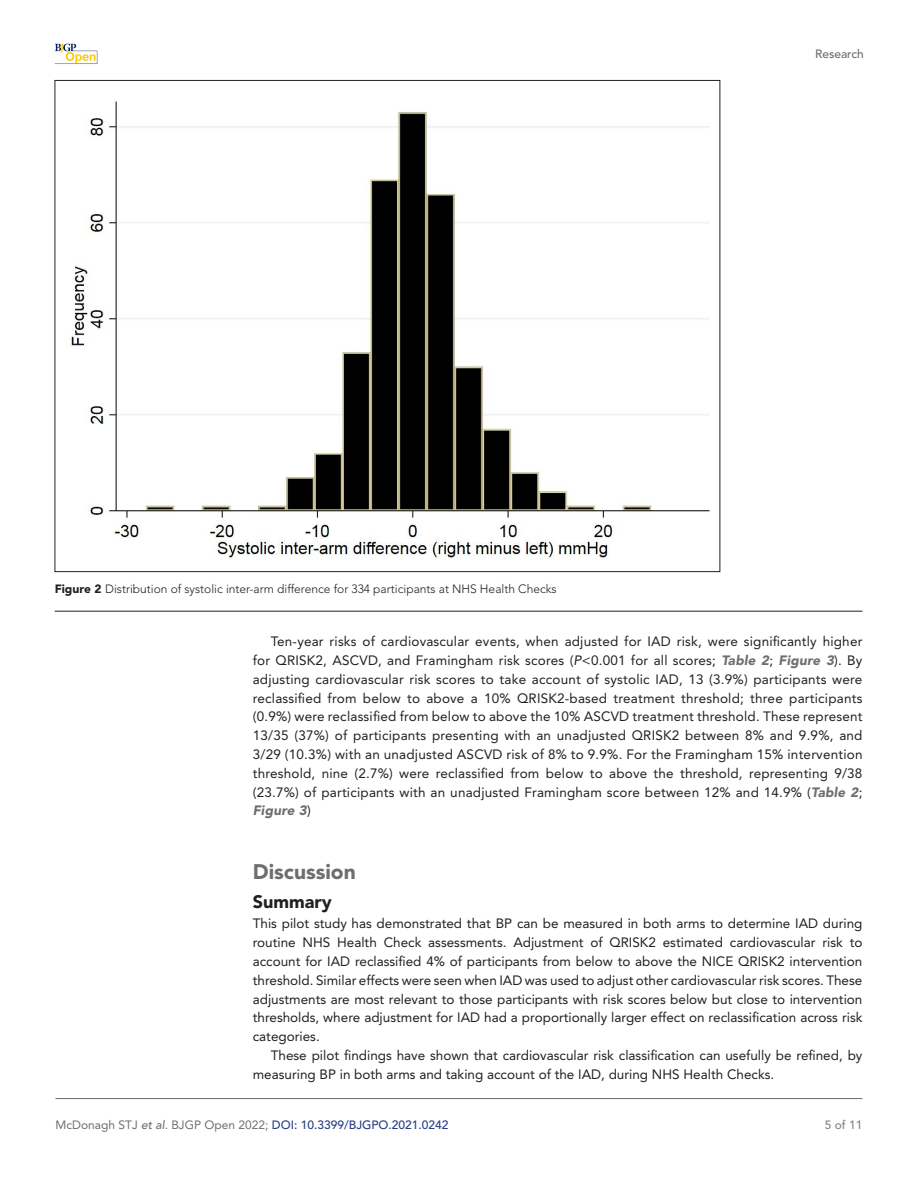
<style>
.page{position:relative;width:918px;height:1188px;background:#fff}
.page>*{position:absolute;margin:0;border:0;box-sizing:border-box;transform-origin:0 0}
.t1{font:900 21px "Avenir LT Std";color:#6e6d70}
.t2{font:900 18px "Avenir LT Std";color:#231f20}
.t3{font:13.5px/18.8px "Avenir LT Std";color:#231f20;text-align:justify}
.t4{font:300 12px "Avenir LT Std";color:#231f20}
.t5{font:500 12px "Avenir LT Std";color:#283d84}
.t6{font:500 12px "Avenir LT Std";color:#6e6d70}
.t7{font:500 12px "Avenir LT Std";color:#858281}
.s1{font-weight:900}
.s2{font-style:italic}
.s3{font-weight:900;font-style:italic;color:#6e6d70}
.s4{font-weight:400;color:#6e6e6d}
.s5{font-style:italic;color:#6e6e6d}
</style>
<div class="page">
<svg style="left:55px;top:44px;width:42px;height:20px"></svg>
<hr style="left:56px;top:1098px;width:806px;height:1px;background:#6e6e6d">
<hr style="left:55px;top:611px;width:807px;height:1px;background:#231f20">
<img style="left:67px;top:101px;width:643px;height:459px">
<p class="t4" style="left:55px;top:582px;width:503px"><span class="s1">Figure 2</span> Distribution of systolic inter-arm difference for 334 participants at NHS Health Checks</p>
<p class="t6" style="left:815px;top:47px;width:50px">Research</p>
<p class="t3" style="left:253px;top:632px;width:611px;text-indent:18px">Ten-year risks of cardiovascular events, when adjusted for IAD risk, were significantly higher for QRISK2, ASCVD, and Framingham risk scores (<span class="s2">P</span>&lt;0.001 for all scores; <span class="s3">Table 2</span>; <span class="s3">Figure 3</span>). By adjusting cardiovascular risk scores to take account of systolic IAD, 13 (3.9%) participants were reclassified from below to above a 10% QRISK2-based treatment threshold; three participants (0.9%) were reclassified from below to above the 10% ASCVD treatment threshold. These represent 13/35 (37%) of participants presenting with an unadjusted QRISK2 between 8% and 9.9%, and 3/29 (10.3%) with an unadjusted ASCVD risk of 8% to 9.9%. For the Framingham 15% intervention threshold, nine (2.7%) were reclassified from below to above the threshold, representing 9/38 (23.7%) of participants with an unadjusted Framingham score between 12% and 14.9% (<span class="s3">Table 2</span>; <span class="s3">Figure 3</span>)</p>
<h1 class="t1" style="left:253px;top:859px;width:105px">Discussion</h1>
<h2 class="t2" style="left:253px;top:891px;width:80px">Summary</h2>
<p class="t3" style="left:253px;top:914px;width:611px">This pilot study has demonstrated that BP can be measured in both arms to determine IAD during routine NHS Health Check assessments. Adjustment of QRISK2 estimated cardiovascular risk to account for IAD reclassified 4% of participants from below to above the NICE QRISK2 intervention threshold. Similar effects were seen when IAD was used to adjust other cardiovascular risk scores. These adjustments are most relevant to those participants with risk scores below but close to intervention thresholds, where adjustment for IAD had a proportionally larger effect on reclassification across risk categories.</p>
<p class="t3" style="left:253px;top:1046px;width:611px;text-indent:18px">These pilot findings have shown that cardiovascular risk classification can usefully be refined, by measuring BP in both arms and taking account of the IAD, during NHS Health Checks.</p>
<p class="t5" style="left:56px;top:1118px;width:395px"><span class="s4">McDonagh STJ</span> <span class="s5">et al</span><span class="s4">. BJGP Open 2022;</span> DOI: 10.3399/BJGPO.2021.0242</p>
<p class="t7" style="left:825px;top:1118px;width:39px">5 of 11</p>
</div>
